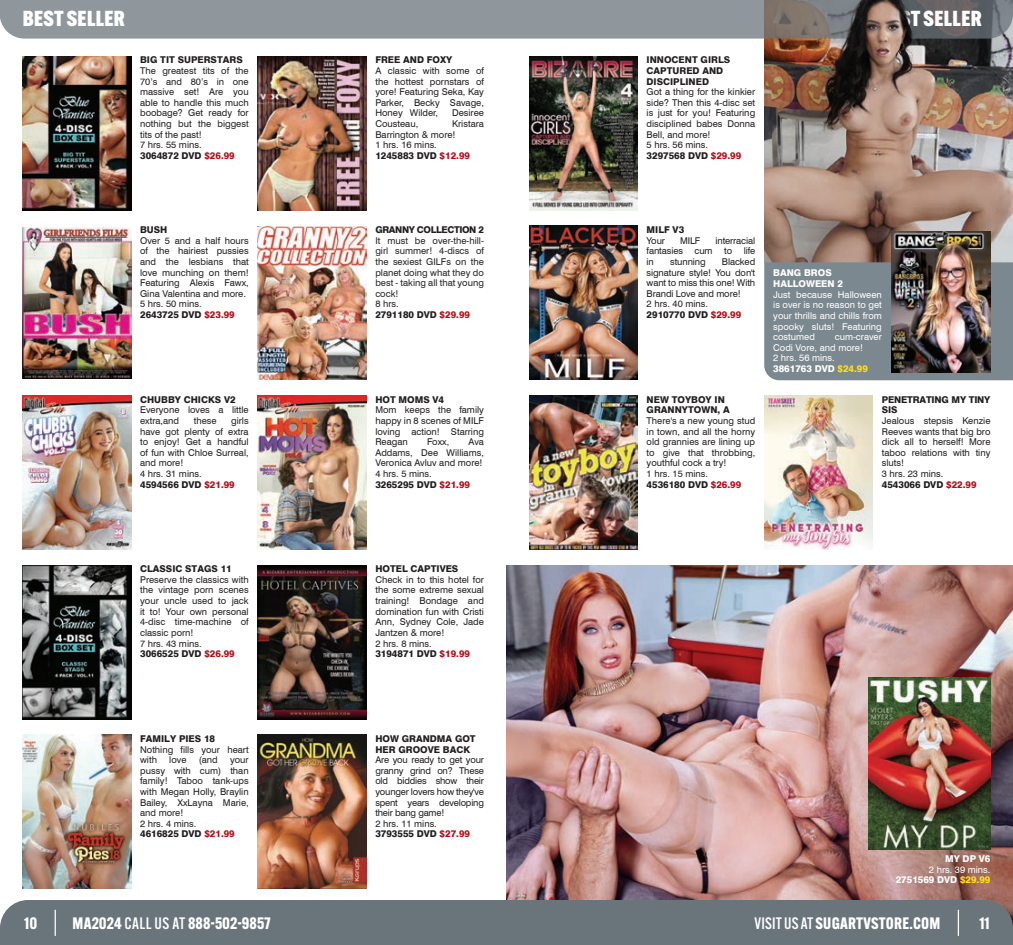
<style>
.page{position:relative;width:1013px;height:945px;background:#fff}
.page>*{position:absolute;margin:0;border:0;box-sizing:border-box;transform-origin:0 0}
.t1{font:800 21.25px "Alternate Gothic ATF";letter-spacing:.02em;color:#fff}
.t2{font:700 16.25px "Alternate Gothic ATF";letter-spacing:.005em;color:#fff}
.t3{font:9.38px/10.6px "Swiss 721 BT";color:#231f20}
.t4{font:800 9.38px/10.6px "Swiss 721 BT";color:#231f20}
.t5{font:9.38px/10.6px "Swiss 721 BT";color:#fff;text-align:justify}
.t6{font:9.38px/10.6px "Swiss 721 BT";letter-spacing:-.02em;color:#231f20}
.t7{font:9.38px/10.6px "Swiss 721 BT";color:#262324}
.t8{font:800 9.38px/10.6px "Swiss 721 BT";color:#fff}
.t9{font:800 9.38px/10.6px "Swiss 721 BT";letter-spacing:-.02em;color:#231f20}
.t10{font:800 9.38px "Swiss 721 BT";letter-spacing:-.04em;color:#231f20}
.s1{font-weight:800}
.s2{font-weight:800;color:#b50e1a}
.s3{font-weight:800;color:#231f20}
.s4{font-weight:800;color:#ffde16}
.s5{font-weight:500}
</style>
<div class="page">
<img style="left:506px;top:565px;width:506px;height:335px">
<img style="left:764px;top:39px;width:248px;height:223px">
<div style="left:764px;top:262px;width:248px;height:118px;background:#7c888f"></div>
<img style="left:529px;top:56px;width:108px;height:154px">
<img style="left:529px;top:226px;width:108px;height:154px">
<img style="left:529px;top:396px;width:108px;height:153px">
<img style="left:764px;top:396px;width:108px;height:153px">
<img style="left:868px;top:678px;width:122px;height:172px">
<img style="left:892px;top:231px;width:98px;height:141px">
<img style="left:23px;top:56px;width:108px;height:154px">
<img style="left:22px;top:227px;width:109px;height:151px">
<img style="left:22px;top:396px;width:109px;height:153px">
<img style="left:23px;top:565px;width:108px;height:154px">
<img style="left:23px;top:735px;width:108px;height:154px">
<img style="left:258px;top:56px;width:108px;height:154px">
<img style="left:258px;top:226px;width:108px;height:153px">
<img style="left:258px;top:396px;width:108px;height:153px">
<img style="left:258px;top:565px;width:108px;height:154px">
<img style="left:258px;top:735px;width:108px;height:154px">
<div style="left:0;top:900px;width:1012px;height:45px;background:#6a747b"></div>
<hr style="left:957px;top:910px;width:2px;height:26px;background:#fff">
<svg style="left:55px;top:910px;width:1px;height:26px"></svg>
<svg style="left:0;top:0;width:1012px;height:39px;background:#8b9095"></svg>
<img style="left:832px;top:0;width:94px;height:88px">
<h1 class="t1" style="left:23px;top:5px;width:104px">BEST SELLER</h1>
<h1 class="t1" style="left:879px;top:5px;width:104px">BEST SELLER</h1>
<p class="t4" style="left:140px;top:55px;width:104px">BIG TIT SUPERSTARS</p>
<p class="t3" style="left:140px;top:65px;width:110px">The greatest tits of the<br>70’s and 80’s in one massive set! Are you able to handle this much boobage? Get ready for nothing but the biggest tits of the past!<br>7 hrs. 55 mins.<br><span class="s1">3064872 DVD</span> <span class="s2">$26.99</span></p>
<p class="t4" style="left:140px;top:224px;width:29px">BUSH</p>
<p class="t3" style="left:140px;top:235px;width:110px">Over 5 and a half hours of the hairiest pussies and the lesbians that love munching on them!<br>Featuring Alexis Fawx,<br>Gina Valentina and more.<br>5 hrs. 50 mins.<br><span class="s1">2643725 DVD</span> <span class="s2">$23.99</span></p>
<p class="t4" style="left:140px;top:394px;width:97px">CHUBBY CHICKS V2</p>
<p class="t3" style="left:140px;top:405px;width:110px">Everyone loves a little extra,and</p>
<p class="t3" style="left:140px;top:415px;width:110px;text-indent:91px">girls have got plenty of extra to enjoy! Get a handful of fun with Chloe Surreal, and more!<br>4 hrs. 31 mins.<br><span class="s1">4594566 DVD</span> <span class="s2">$21.99</span></p>
<p class="t3" style="left:194px;top:415px;width:24px">these</p>
<p class="t4" style="left:140px;top:564px;width:93px">CLASSIC STAGS 11</p>
<p class="t3" style="left:140px;top:574px;width:110px">Preserve the classics with the vintage porn scenes your uncle used to jack it to! Your own personal<br>4-disc time-machine of classic porn!<br>7 hrs. 43 mins.<br><span class="s1">3066525 DVD</span> <span class="s2">$26.99</span></p>
<p class="t4" style="left:140px;top:733px;width:76px">FAMILY PIES 18</p>
<p class="t3" style="left:140px;top:744px;width:110px">Nothing fills your heart with</p>
<p class="t3" style="left:169px;top:754px;width:19px">love</p>
<p class="t3" style="left:199px;top:754px;width:21px">(and</p>
<p class="t3" style="left:140px;top:754px;width:110px;text-indent:90px">your pussy with cum) than family! Taboo tank-ups with Megan Holly, Braylin<br>Bailey, XxLayna Marie, and more!<br>2 hrs. 4 mins.<br><span class="s1">4616825 DVD</span> <span class="s2">$21.99</span></p>
<p class="t4" style="left:375px;top:55px;width:79px">FREE AND FOXY</p>
<p class="t3" style="left:375px;top:65px;width:110px;text-align:justify">A classic with some of the hottest pornstars of yore! Featuring Seka, Kay Parker, Becky Savage, Honey Wilder,</p>
<p class="t3" style="left:452px;top:108px;width:33px">Desiree</p>
<p class="t3" style="left:375px;top:118px;width:44px">Cousteau,</p>
<p class="t3" style="left:375px;top:118px;width:110px;text-indent:77px">Kristara<br>Barrington &amp; more!<br>1 hrs. 16 mins.<br><span class="s1">1245883 DVD</span> <span class="s2">$12.99</span></p>
<p class="t10" style="left:375px;top:224px;width:110px">GRANNY COLLECTION 2</p>
<p class="t7" style="left:375px;top:235px;width:110px">It must be over-the-hill&shy;girl summer! 4-discs of the sexiest GILFs on the planet doing what they do best - taking all that young cock!<br>8 hrs.<br><span class="s3">2791180 DVD</span> <span class="s2">$29.99</span></p>
<p class="t4" style="left:375px;top:394px;width:70px">HOT MOMS V4</p>
<p class="t3" style="left:375px;top:405px;width:110px;text-align:justify">Mom keeps the family happy in 8 scenes of MILF loving action! Starring Reagan</p>
<p class="t3" style="left:375px;top:436px;width:110px;text-indent:93px">Ava<br>Addams, Dee Williams,<br>Veronica Avluv and more!<br>4 hrs. 5 mins.<br><span class="s1">3265295 DVD</span> <span class="s2">$21.99</span></p>
<p class="t3" style="left:427px;top:436px;width:24px">Foxx,</p>
<p class="t4" style="left:375px;top:564px;width:84px">HOTEL CAPTIVES</p>
<p class="t3" style="left:375px;top:574px;width:110px">Check in to this hotel for the some extreme sexual training! Bondage and domination fun with Cristi<br>Ann, Sydney Cole, Jade<br>Jantzen &amp; more!<br>2 hrs. 8 mins.<br><span class="s1">3194871 DVD</span> <span class="s2">$19.99</span></p>
<p class="t4" style="left:375px;top:733px;width:102px">HOW GRANDMA GOT<br>HER GROOVE BACK</p>
<p class="t6" style="left:375px;top:754px;width:110px">Are you ready to get your granny grind on? These old biddies show their younger lovers how they've spent years developing their bang game!<br>2 hrs. 11 mins.<br><span class="s1">3793555 DVD</span> <span class="s2">$27.99</span></p>
<p class="t4" style="left:646px;top:55px;width:85px">INNOCENT GIRLS<br>CAPTURED AND<br>DISCIPLINED</p>
<p class="t3" style="left:646px;top:87px;width:110px">Got a thing for the kinkier side? Then this 4-disc set is just for you! Featuring disciplined babes Donna<br>Bell, and more!<br>5 hrs. 56 mins.<br><span class="s1">3297568 DVD</span> <span class="s2">$29.99</span></p>
<p class="t4" style="left:646px;top:224px;width:39px">MILF V3</p>
<p class="t3" style="left:646px;top:235px;width:20px">Your</p>
<p class="t3" style="left:680px;top:235px;width:22px">MILF</p>
<p class="t3" style="left:646px;top:235px;width:110px;text-align:justify;text-indent:69px">interracial fantasies cum to life in</p>
<p class="t3" style="left:646px;top:256px;width:110px;text-indent:75px">Blacked signature style! You don't want to miss this one! With<br>Brandi Love and more!<br>2 hrs. 40 mins.<br><span class="s1">2910770 DVD</span> <span class="s2">$29.99</span></p>
<p class="t3" style="left:670px;top:256px;width:37px">stunning</p>
<p class="t4" style="left:646px;top:394px;width:85px">NEW TOYBOY IN<br>GRANNYTOWN, A</p>
<p class="t3" style="left:646px;top:415px;width:110px">There's a new young stud in town, and all the horny old grannies are lining up to give that throbbing, youthful cock a try!<br>1 hrs. 15 mins.<br><span class="s1">4536180 DVD</span> <span class="s2">$26.99</span></p>
<p class="t8" style="left:773px;top:268px;width:71px">BANG BROS<br>HALLOWEEN 2</p>
<p class="t5" style="left:773px;top:289px;width:110px">Just because Halloween is over is no reason to get your thrills and chills from spooky sluts! Featuring costumed</p>
<p class="t5" style="left:773px;top:331px;width:110px;text-align:left;text-indent:61px">cum-craver<br>Codi Vore, and more!<br>2 hrs. 56 mins.<br><span class="s1">3861763 DVD</span> <span class="s4">$24.99</span></p>
<p class="t9" style="left:881px;top:394px;width:110px">PENETRATING MY TINY<br>SIS</p>
<p class="t3" style="left:881px;top:415px;width:110px">Jealous stepsis Kenzie<br>Reeves wants that big bro dick all to herself! More taboo relations with tiny sluts!<br>3 hrs. 23 mins.<br><span class="s1">4543066 DVD</span> <span class="s2">$22.99</span></p>
<p class="t8" style="left:945px;top:853px;width:47px">MY DP V6</p>
<p class="t5" style="left:895px;top:864px;width:96px;text-align:right">2 hrs. 39 mins.<br><span class="s1">2751569 DVD</span> <span class="s4">$29.99</span></p>
<h2 class="t2" style="left:24px;top:913px;width:15px">10</h2>
<h2 class="t2" style="left:73px;top:913px;width:199px">MA2024 <span class="s5">CALL US AT</span> 888-502-9857</h2>
<h2 class="t2" style="left:754px;top:913px;width:187px"><span class="s5">VISIT US AT</span> SUGARTVSTORE.COM</h2>
<h2 class="t2" style="left:979px;top:913px;width:12px">11</h2>
</div>
